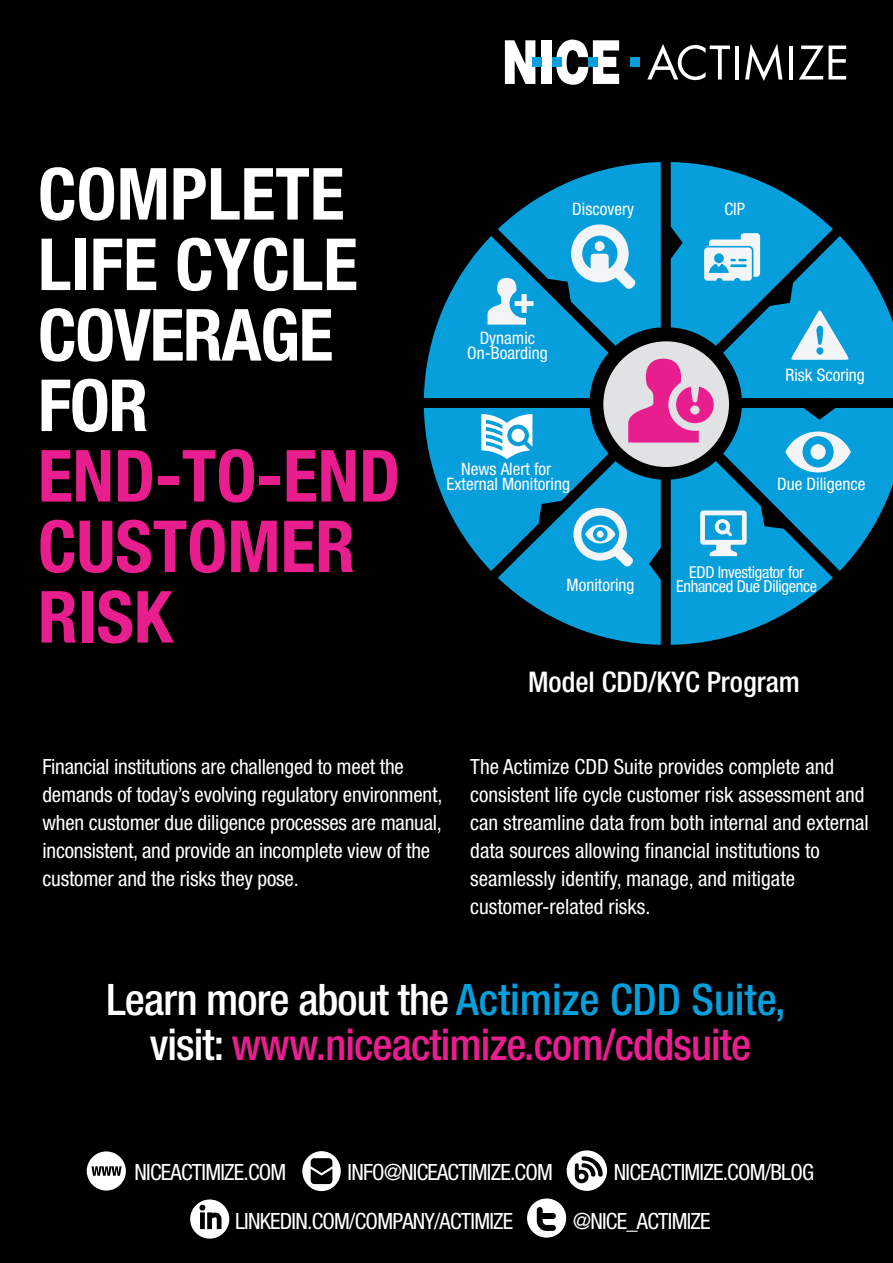
<style>
.page{position:relative;width:893px;height:1263px;background:#000}
.page>*{position:absolute;margin:0;border:0;box-sizing:border-box;transform-origin:0 0}
.t1{font:700 condensed 72px/70.5px "Helvetica Neue LT Pro";color:#fff}
.t2{font:700 condensed 72px/70.5px "Helvetica Neue LT Pro";color:#e81e8f}
.t3{font:500 condensed 43.5px/45px "Helvetica Neue LT Pro";letter-spacing:-.02em;color:#e81e8f;text-align:center}
.t4{font:500 condensed 28.5px "Helvetica Neue LT Pro";color:#fff}
.t5{font:condensed 22.35px "Helvetica Neue LT Pro";letter-spacing:-.035em;color:#fff}
.t6{font:condensed 21px/27.9px "Helvetica Neue LT Pro";color:#fff}
.t7{font:condensed 17.25px/15px "Helvetica Neue LT Pro";color:#fff;text-align:center}
.t8{font:condensed 16.5px/14.4px "Helvetica Neue LT Pro";letter-spacing:-.02em;color:#fff;text-align:center}
.s1{color:#fff}
.s2{color:#069edb}
</style>
<div class="page">
<svg style="left:424px;top:162px;width:469px;height:483px"></svg>
<svg style="left:556px;top:40px;width:63px;height:45px"></svg>
<div style="left:541px;top:40px;width:11px;height:44px;background:#fff"></div>
<svg style="left:505px;top:40px;width:30px;height:44px"></svg>
<div style="left:588px;top:57px;width:10px;height:10px;background:#069edb"></div>
<div style="left:552px;top:57px;width:9px;height:10px;background:#069edb"></div>
<div style="left:532px;top:57px;width:9px;height:10px;background:#069edb"></div>
<div style="left:631px;top:57px;width:9px;height:10px;background:#069edb"></div>
<svg style="left:647px;top:44px;width:83px;height:36px"></svg>
<hr style="left:735px;top:46px;width:4px;height:34px;background:#fff">
<svg style="left:745px;top:44px;width:37px;height:37px"></svg>
<hr style="left:789px;top:46px;width:4px;height:34px;background:#fff">
<svg style="left:799px;top:46px;width:47px;height:34px"></svg>
<svg style="left:190px;top:1199px;width:39px;height:39px"></svg>
<svg style="left:527px;top:1198px;width:39px;height:39px"></svg>
<svg style="left:87px;top:1151px;width:39px;height:39px"></svg>
<svg style="left:302px;top:1151px;width:39px;height:40px"></svg>
<div style="left:567px;top:1150px;width:40px;height:41px;background:#fff;border-radius:50%"></div>
<svg style="left:575px;top:1156px;width:28px;height:27px"></svg>
<h1 class="t1" style="left:38px;top:158px;width:321px">COMPLETE<br>LIFE CYCLE<br>COVERAGE<br>FOR</h1>
<h1 class="t2" style="left:38px;top:440px;width:364px">END-TO-END<br>CUSTOMER<br>RISK</h1>
<p class="t7" style="left:572px;top:201px;width:63px">Discovery</p>
<p class="t7" style="left:724px;top:201px;width:22px">CIP</p>
<p class="t7" style="left:467px;top:330px;width:82px">Dynamic<br>On-Boarding</p>
<p class="t7" style="left:447px;top:461px;width:125px">News Alert for<br>External Monitoring</p>
<p class="t7" style="left:567px;top:578px;width:69px">Monitoring</p>
<p class="t7" style="left:785px;top:367px;width:81px">Risk Scoring</p>
<p class="t7" style="left:777px;top:476px;width:90px">Due Diligence</p>
<p class="t8" style="left:676px;top:565px;width:142px">EDD Investigator for<br>Enhanced Due Diligence</p>
<h3 class="t4" style="left:528px;top:665px;width:273px">Model CDD/KYC Program</h3>
<p class="t6" style="left:42px;top:753px;width:401px">Financial institutions are challenged to meet the demands of today’s evolving regulatory environment, when customer due diligence processes are manual, inconsistent, and provide an incomplete view of the customer and the risks they pose.</p>
<p class="t6" style="left:470px;top:753px;width:400px">The Actimize CDD Suite provides complete and consistent life cycle customer risk assessment and can streamline data from both internal and external data sources allowing financial institutions to seamlessly identify, manage, and mitigate customer-related risks.</p>
<h2 class="t3" style="left:106px;top:976px;width:681px"><span class="s1">Learn more about the</span> <span class="s2">Actimize CDD Suite, </span><span class="s1">visit:</span> www.niceactimize.com/cddsuite</h2>
<p class="t5" style="left:135px;top:1159px;width:153px">NICEACTIMIZE.COM</p>
<p class="t5" style="left:348px;top:1159px;width:207px">INFO@NICEACTIMIZE.COM</p>
<p class="t5" style="left:614px;top:1159px;width:202px">NICEACTIMIZE.COM/BLOG</p>
<p class="t5" style="left:235px;top:1208px;width:280px">LINKEDIN.COM/COMPANY/ACTIMIZE</p>
<p class="t5" style="left:573px;top:1208px;width:139px">@NICE_ACTIMIZE</p>
</div>
